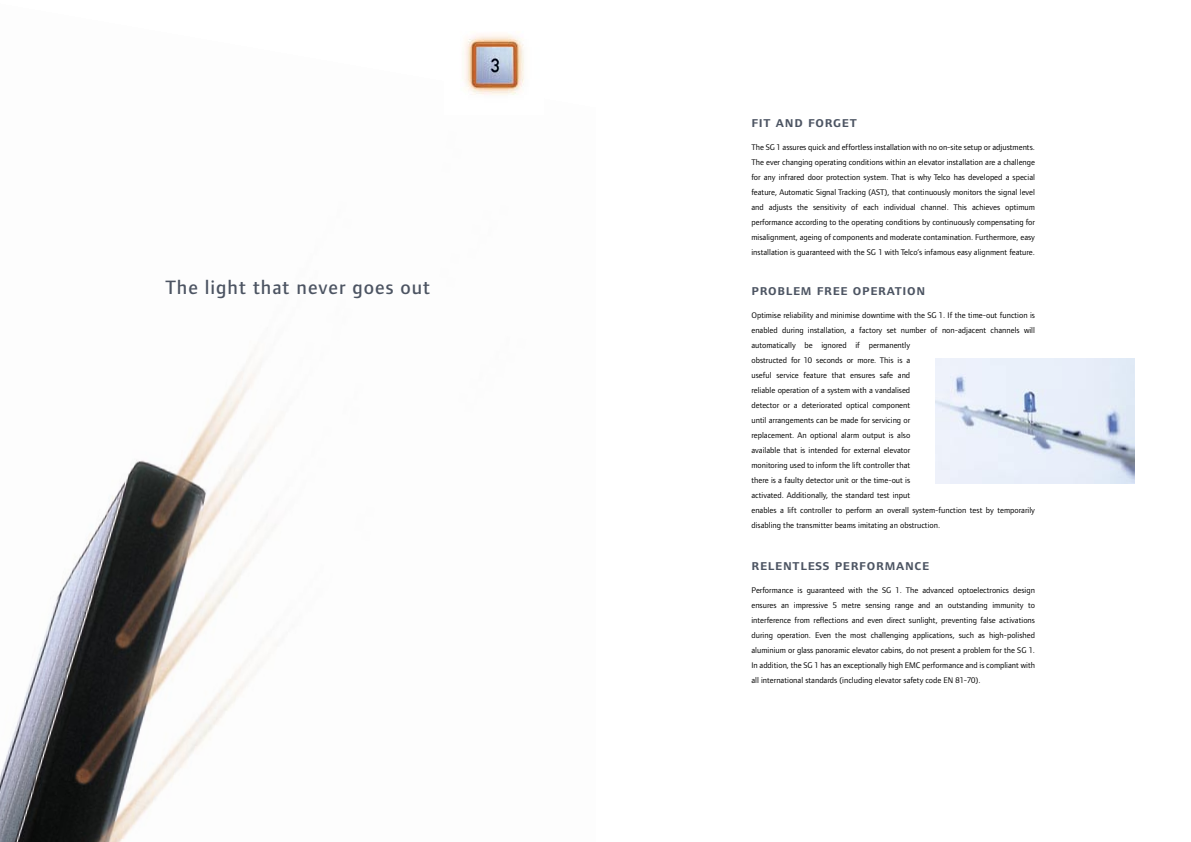
<style>
.page{position:relative;width:1191px;height:842px;background:#fff}
.page>*{position:absolute;margin:0;border:0;box-sizing:border-box;transform-origin:0 0}
.t1{font:500 20px "Foundry Form Sans";letter-spacing:.05em;color:#4c5462}
.t2{font:15px "Foundry Form Sans Demi SC";letter-spacing:.05em;color:#4c5462}
.Body_Text_3{font:8.5px/15px "Foundry Form Sans";color:#000;text-align:justify}
</style>
<div class="page">
<img style="left:0;top:356px;width:276px;height:486px">
<img style="left:464px;top:34px;width:60px;height:61px">
<img style="left:935px;top:359px;width:199px;height:124px">
<p class="t1" style="left:165px;top:276px;width:266px">The light that never goes out</p>
<p class="t2" style="left:751px;top:113px;width:107px">fit and forget</p>
<p class="Body_Text_3" style="left:751px;top:139px;width:285px">The SG 1 assures quick and effortless installation with no on-site setup or adjustments.<br>The ever changing operating conditions within an elevator installation are a challenge for any infrared door protection system. That is why Telco has developed a special feature, Automatic Signal Tracking (AST), that continuously monitors the signal level and adjusts the sensitivity of each individual channel. This achieves optimum performance according to the operating conditions by continuously compensating for misalignment, ageing of components and moderate contamination. Furthermore, easy installation is guaranteed with the SG 1 with Telco’s infamous easy alignment feature.</p>
<p class="t2" style="left:751px;top:281px;width:175px">problem free operation</p>
<p class="Body_Text_3" style="left:751px;top:307px;width:285px;text-align:left">Optimise reliability and minimise downtime with the SG 1. If the time-out function is enabled during installation, a factory set number of non-adjacent channels will automatically be ignored if permanently<br>obstructed for 10 seconds or more. This is a<br>useful service feature that ensures safe and<br>reliable operation of a system with a vandalised<br>detector or a deteriorated optical component<br>until arrangements can be made for servicing or<br>replacement. An optional alarm output is also<br>available that is intended for external elevator<br>monitoring used to inform the lift controller that<br>there is a faulty detector unit or the time-out is<br>activated. Additionally, the standard test input<br>enables a lift controller to perform an overall system-function test by temporarily disabling the transmitter beams imitating an obstruction.</p>
<p class="t2" style="left:751px;top:556px;width:179px">relentless performance</p>
<p class="Body_Text_3" style="left:751px;top:582px;width:285px">Performance is guaranteed with the SG 1. The advanced optoelectronics design ensures an impressive 5 metre sensing range and an outstanding immunity to interference from reflections and even direct sunlight, preventing false activations during operation. Even the most challenging applications, such as high-polished aluminium or glass panoramic elevator cabins, do not present a problem for the SG 1.<br>In addition, the SG 1 has an exceptionally high EMC performance and is compliant with all international standards (including elevator safety code EN 81-70).</p>
</div>
